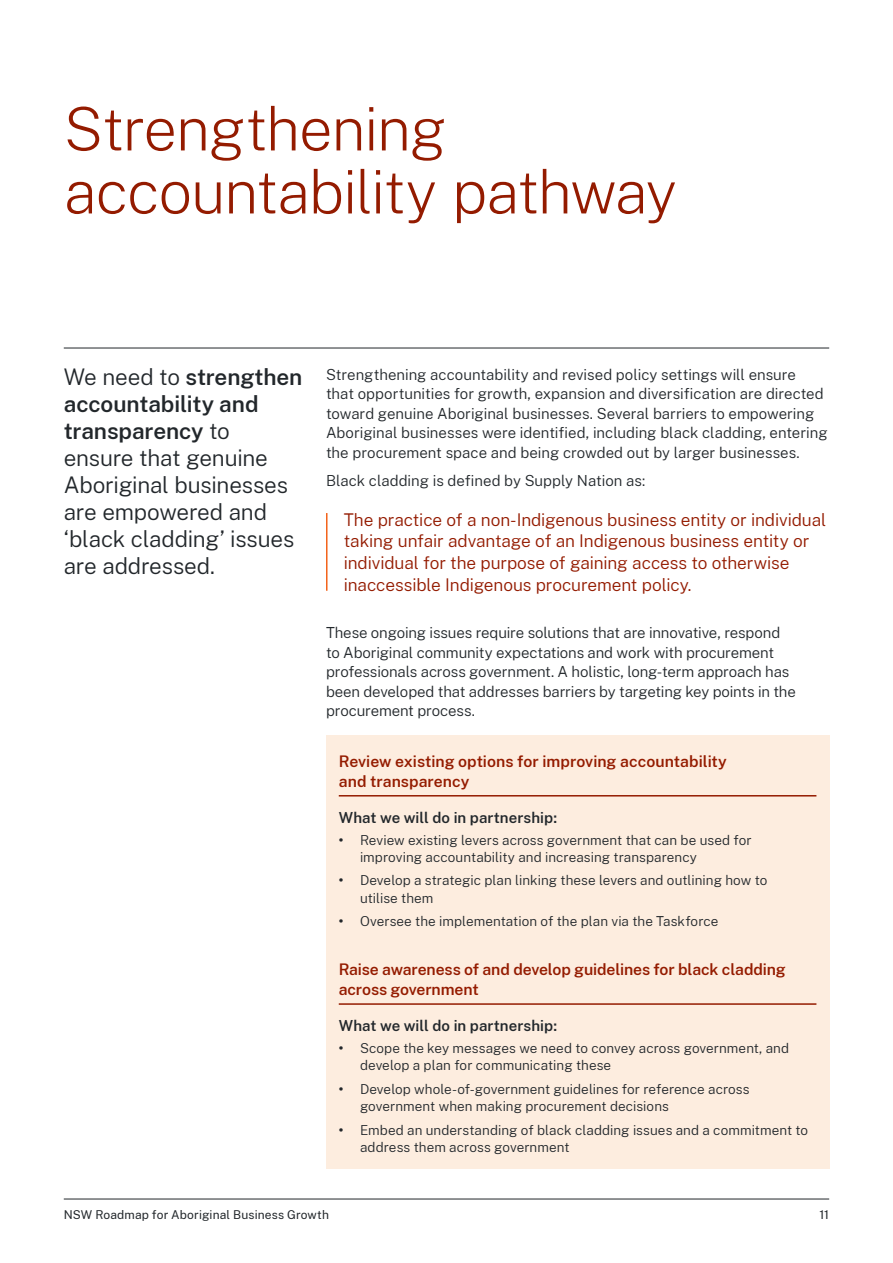
<style>
.page{position:relative;width:893px;height:1263px;background:#fff}
.page>*{position:absolute;margin:0;border:0;box-sizing:border-box;transform-origin:0 0}
.t1{font:200 60px/63px "Public Sans";letter-spacing:-.025em;color:#941b00}
.t2{font:300 22.5px/27px "Public Sans";letter-spacing:-.01em;color:#22272b}
.t3{font:300 17.25px/21.8px "Public Sans";letter-spacing:-.005em;color:#941b00}
.t4{font:600 15.75px/19.5px "Public Sans";letter-spacing:-.005em;color:#941b00}
.t5{font:300 15px/19.5px "Public Sans";letter-spacing:-.005em;color:#22272b}
.t6{font:600 15px "Public Sans";letter-spacing:.005em;color:#22272b}
.t7{font:300 13.5px/17.2px "Public Sans";letter-spacing:.005em;color:#22272b}
.t8{font:12px "Public Sans";letter-spacing:.01em;color:#22272b}
.s1{font-weight:600}
.s2{font-weight:700}
</style>
<div class="page">
<div style="left:326px;top:735px;width:503px;height:208px;background:#fdeddf"></div>
<div style="left:326px;top:943px;width:503px;height:226px;background:#fdeddf"></div>
<hr style="left:64px;top:1199px;width:765px;height:1px;background:#22272b">
<hr style="left:64px;top:348px;width:765px;height:1px;background:#22272b">
<hr style="left:339px;top:1003px;width:477px;height:2px;background:#941b00">
<hr style="left:339px;top:795px;width:477px;height:1px;background:#941b00">
<hr style="left:326px;top:513px;width:1px;height:78px;background:#f3631b">
<h2 class="t1" style="left:64px;top:95px;width:614px">Strengthening accountability pathway</h2>
<p class="t2" style="left:64px;top:362px;width:240px">We need to <span class="s1">strengthen accountability and transparency</span> to ensure that genuine<br>Aboriginal businesses are empowered and ‘black cladding’ issues are addressed.</p>
<p class="t5" style="left:326px;top:364px;width:503px">Strengthening accountability and revised policy settings will ensure that opportunities for growth, expansion and diversification are directed toward genuine Aboriginal businesses. Several barriers to empowering Aboriginal businesses were identified, including black cladding, entering the procurement space and being crowded out by larger businesses.</p>
<p class="t5" style="left:326px;top:470px;width:321px">Black cladding is defined by Supply Nation as:</p>
<p class="t3" style="left:344px;top:508px;width:484px">The practice of a non-Indigenous business entity or individual taking unfair advantage of an Indigenous business entity or individual for the purpose of gaining access to otherwise inaccessible Indigenous procurement policy.</p>
<p class="t5" style="left:326px;top:622px;width:471px">These ongoing issues require solutions that are innovative, respond to Aboriginal community expectations and work with procurement professionals across government. A holistic, long-term approach has been developed that addresses barriers by targeting key points in the procurement process.</p>
<h3 class="t4" style="left:339px;top:751px;width:390px">Review existing options for improving accountability and transparency</h3>
<h4 class="t6" style="left:339px;top:807px;width:220px">What we will do in partnership:</h4>
<p class="t7" style="left:360px;top:830px;width:393px;text-indent:-21px"><span class="s2">•</span> Review existing levers across government that can be used for improving accountability and increasing transparency</p>
<p class="t7" style="left:360px;top:871px;width:409px;text-indent:-21px"><span class="s2">•</span> Develop a strategic plan linking these levers and outlining how to utilise them</p>
<p class="t7" style="left:339px;top:912px;width:381px"><span class="s2">•</span> Oversee the implementation of the plan via the Taskforce</p>
<h3 class="t4" style="left:339px;top:959px;width:448px">Raise awareness of and develop guidelines for black cladding across government</h3>
<h4 class="t6" style="left:339px;top:1015px;width:220px">What we will do in partnership:</h4>
<p class="t7" style="left:360px;top:1039px;width:431px;text-indent:-21px"><span class="s2">•</span> Scope the key messages we need to convey across government, and develop a plan for communicating these</p>
<p class="t7" style="left:360px;top:1079px;width:391px;text-indent:-21px"><span class="s2">•</span> Develop whole-of-government guidelines for reference across government when making procurement decisions</p>
<p class="t7" style="left:360px;top:1120px;width:450px;text-indent:-21px"><span class="s2">•</span> Embed an understanding of black cladding issues and a commitment to address them across government</p>
<p class="t8" style="left:64px;top:1206px;width:267px">NSW Roadmap for Aboriginal Business Growth</p>
<p class="t8" style="left:819px;top:1206px;width:11px">11</p>
</div>
